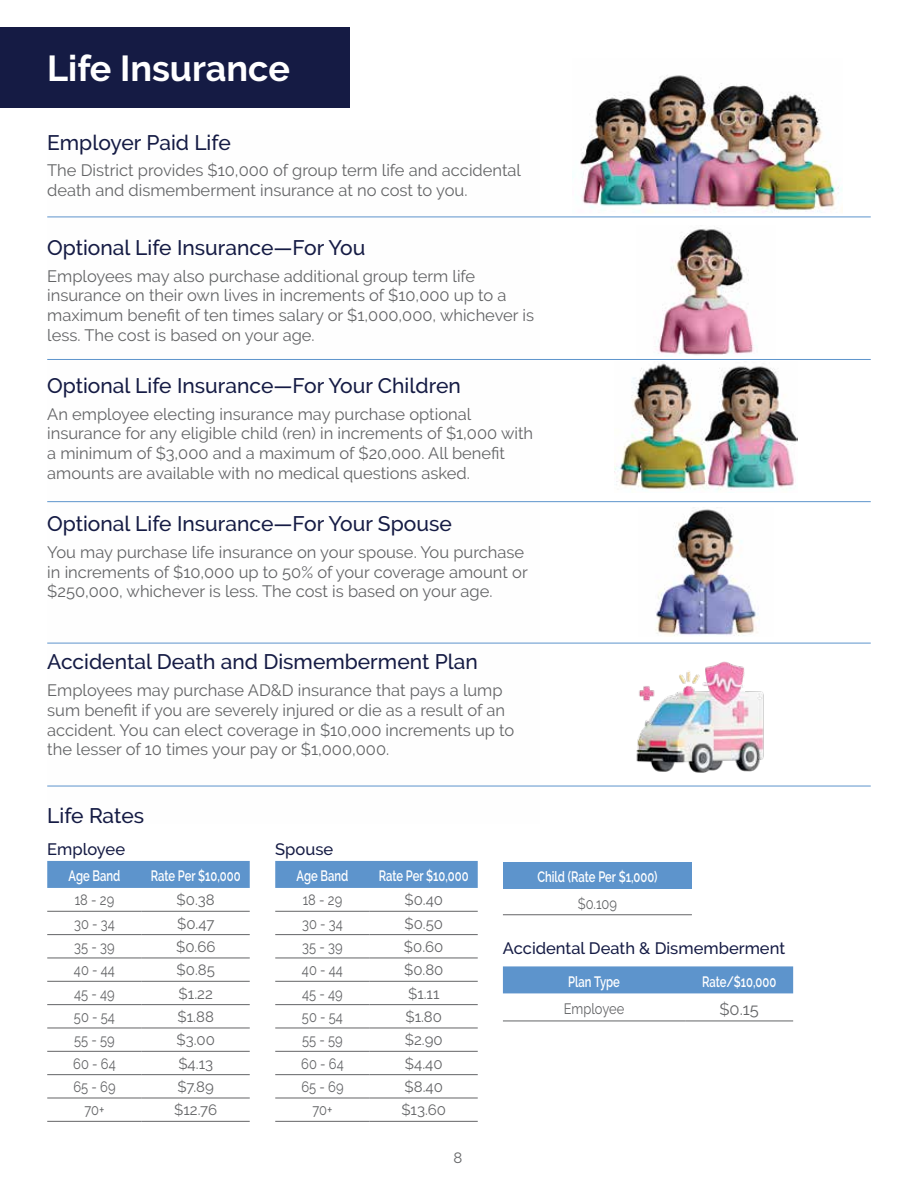
<style>
.page{position:relative;width:918px;height:1188px;background:#fff}
.page>*{position:absolute;margin:0;border:0;box-sizing:border-box;transform-origin:0 0}
.t1{font:700 36px "Raleway";color:#fff}
.t2{font:500 21px "Raleway";color:#151b44}
.t3{font:16.5px/19.8px "Raleway";color:#636466}
.t4{font:500 16.5px "Raleway";color:#151b44}
.t5{font:15px "Raleway";color:#636466;scale:.86 1}
.t6{font:15px "Raleway";color:#636466}
.t7{font:600 15px "Raleway";color:#fff;scale:.75 1}
</style>
<div class="page">
<div style="left:0;top:27px;width:350px;height:81px;background:#151b44"></div>
<hr style="left:47px;top:217px;width:824px;height:1px;background:#5d94cc">
<hr style="left:47px;top:359px;width:824px;height:1px;background:#5d94cc">
<hr style="left:47px;top:501px;width:824px;height:1px;background:#5d94cc">
<hr style="left:47px;top:643px;width:824px;height:1px;background:#5d94cc">
<hr style="left:47px;top:786px;width:824px;height:1px;background:#5d94cc">
<img style="left:572px;top:75px;width:271px;height:138px">
<img style="left:615px;top:363px;width:182px;height:128px">
<img style="left:658px;top:227px;width:99px;height:129px">
<img style="left:655px;top:507px;width:104px;height:129px">
<img style="left:636px;top:661px;width:128px;height:112px">
<div style="left:47px;top:861px;width:203px;height:27px;background:#5d94cc"></div>
<hr style="left:47px;top:911px;width:95px;height:1px;background:#636466">
<hr style="left:142px;top:911px;width:108px;height:1px;background:#636466">
<hr style="left:47px;top:934px;width:95px;height:1px;background:#636466">
<hr style="left:142px;top:934px;width:108px;height:1px;background:#636466">
<hr style="left:47px;top:958px;width:95px;height:1px;background:#636466">
<hr style="left:142px;top:958px;width:108px;height:1px;background:#636466">
<hr style="left:47px;top:981px;width:95px;height:1px;background:#636466">
<hr style="left:142px;top:981px;width:108px;height:1px;background:#636466">
<hr style="left:47px;top:1004px;width:95px;height:1px;background:#636466">
<hr style="left:142px;top:1004px;width:108px;height:1px;background:#636466">
<hr style="left:47px;top:1028px;width:95px;height:1px;background:#636466">
<hr style="left:142px;top:1028px;width:108px;height:1px;background:#636466">
<hr style="left:47px;top:1051px;width:95px;height:1px;background:#636466">
<hr style="left:142px;top:1051px;width:108px;height:1px;background:#636466">
<hr style="left:47px;top:1074px;width:95px;height:1px;background:#636466">
<hr style="left:142px;top:1074px;width:108px;height:1px;background:#636466">
<hr style="left:47px;top:1098px;width:95px;height:1px;background:#636466">
<hr style="left:142px;top:1098px;width:108px;height:1px;background:#636466">
<hr style="left:47px;top:1121px;width:95px;height:1px;background:#636466">
<hr style="left:142px;top:1121px;width:108px;height:1px;background:#636466">
<div style="left:275px;top:861px;width:203px;height:27px;background:#5d94cc"></div>
<hr style="left:275px;top:911px;width:95px;height:1px;background:#636466">
<hr style="left:370px;top:911px;width:108px;height:1px;background:#636466">
<hr style="left:275px;top:934px;width:95px;height:1px;background:#636466">
<hr style="left:370px;top:934px;width:108px;height:1px;background:#636466">
<hr style="left:275px;top:958px;width:95px;height:1px;background:#636466">
<hr style="left:370px;top:958px;width:108px;height:1px;background:#636466">
<hr style="left:275px;top:981px;width:95px;height:1px;background:#636466">
<hr style="left:370px;top:981px;width:108px;height:1px;background:#636466">
<hr style="left:275px;top:1004px;width:95px;height:1px;background:#636466">
<hr style="left:370px;top:1004px;width:108px;height:1px;background:#636466">
<hr style="left:275px;top:1028px;width:95px;height:1px;background:#636466">
<hr style="left:370px;top:1028px;width:108px;height:1px;background:#636466">
<hr style="left:275px;top:1051px;width:95px;height:1px;background:#636466">
<hr style="left:370px;top:1051px;width:108px;height:1px;background:#636466">
<hr style="left:275px;top:1074px;width:95px;height:1px;background:#636466">
<hr style="left:370px;top:1074px;width:108px;height:1px;background:#636466">
<hr style="left:275px;top:1098px;width:95px;height:1px;background:#636466">
<hr style="left:370px;top:1098px;width:108px;height:1px;background:#636466">
<hr style="left:275px;top:1121px;width:95px;height:1px;background:#636466">
<hr style="left:370px;top:1121px;width:108px;height:1px;background:#636466">
<div style="left:503px;top:862px;width:189px;height:27px;background:#5d94cc"></div>
<hr style="left:503px;top:914px;width:189px;height:1px;background:#636466">
<div style="left:503px;top:966px;width:290px;height:27px;background:#5d94cc"></div>
<hr style="left:503px;top:1021px;width:182px;height:1px;background:#636466">
<hr style="left:685px;top:1021px;width:108px;height:1px;background:#636466">
<h1 class="t1" style="left:47px;top:48px;width:244px">Life Insurance</h1>
<p class="t2" style="left:47px;top:130px;width:185px">Employer Paid Life</p>
<p class="t3" style="left:47px;top:160px;width:475px">The District provides $10,000 of group term life and accidental death and dismemberment insurance at no cost to you.</p>
<p class="t2" style="left:47px;top:235px;width:320px">Optional Life Insurance—For You</p>
<p class="t3" style="left:47px;top:266px;width:488px">Employees may also purchase additional group term life insurance on their own lives in increments of $10,000 up to a maximum benefit of ten times salary or $1,000,000, whichever is less. The cost is based on your age.</p>
<p class="t2" style="left:47px;top:374px;width:415px">Optional Life Insurance—For Your Children</p>
<p class="t3" style="left:47px;top:404px;width:487px">An employee electing insurance may purchase optional insurance for any eligible child (ren) in increments of $1,000 with a minimum of $3,000 and a maximum of $20,000. All benefit amounts are available with no medical questions asked.</p>
<p class="t2" style="left:47px;top:512px;width:406px">Optional Life Insurance—For Your Spouse</p>
<p class="t3" style="left:47px;top:542px;width:482px">You may purchase life insurance on your spouse. You purchase in increments of $10,000 up to 50% of your coverage amount or $250,000, whichever is less. The cost is based on your age.</p>
<p class="t2" style="left:47px;top:650px;width:432px">Accidental Death and Dismemberment Plan</p>
<p class="t3" style="left:47px;top:680px;width:469px">Employees may purchase AD&amp;D insurance that pays a lump sum benefit if you are severely injured or die as a result of an accident. You can elect coverage in $10,000 increments up to the lesser of 10 times your pay or $1,000,000.</p>
<p class="t2" style="left:47px;top:803px;width:98px">Life Rates</p>
<p class="t4" style="left:47px;top:840px;width:79px">Employee</p>
<p class="t7" style="left:69px;top:867px;width:71px">Age Band</p>
<p class="t7" style="left:151px;top:867px;width:121px">Rate Per $10,000</p>
<p class="t5" style="left:75px;top:891px;width:47px">18 - 29</p>
<p class="t6" style="left:177px;top:891px;width:40px">$0.38</p>
<p class="t5" style="left:74px;top:915px;width:49px">30 - 34</p>
<p class="t6" style="left:177px;top:915px;width:39px">$0.47</p>
<p class="t5" style="left:74px;top:938px;width:48px">35 - 39</p>
<p class="t6" style="left:176px;top:938px;width:41px">$0.66</p>
<p class="t5" style="left:74px;top:961px;width:49px">40 - 44</p>
<p class="t6" style="left:177px;top:961px;width:40px">$0.85</p>
<p class="t5" style="left:74px;top:985px;width:49px">45 - 49</p>
<p class="t6" style="left:179px;top:985px;width:36px">$1.22</p>
<p class="t5" style="left:74px;top:1008px;width:49px">50 - 54</p>
<p class="t6" style="left:178px;top:1008px;width:38px">$1.88</p>
<p class="t5" style="left:74px;top:1031px;width:49px">55 - 59</p>
<p class="t6" style="left:177px;top:1031px;width:40px">$3.00</p>
<p class="t5" style="left:73px;top:1055px;width:51px">60 - 64</p>
<p class="t6" style="left:178px;top:1055px;width:36px">$4.13</p>
<p class="t5" style="left:73px;top:1078px;width:51px">65 - 69</p>
<p class="t6" style="left:177px;top:1078px;width:38px">$7.89</p>
<p class="t5" style="left:85px;top:1101px;width:25px">70+</p>
<p class="t6" style="left:174px;top:1101px;width:44px">$12.76</p>
<p class="t4" style="left:275px;top:840px;width:60px">Spouse</p>
<p class="t7" style="left:297px;top:867px;width:71px">Age Band</p>
<p class="t7" style="left:379px;top:867px;width:121px">Rate Per $10,000</p>
<p class="t5" style="left:303px;top:891px;width:47px">18 - 29</p>
<p class="t6" style="left:404px;top:891px;width:40px">$0.40</p>
<p class="t5" style="left:302px;top:915px;width:49px">30 - 34</p>
<p class="t6" style="left:404px;top:915px;width:40px">$0.50</p>
<p class="t5" style="left:302px;top:938px;width:48px">35 - 39</p>
<p class="t6" style="left:404px;top:938px;width:41px">$0.60</p>
<p class="t5" style="left:302px;top:961px;width:49px">40 - 44</p>
<p class="t6" style="left:404px;top:961px;width:41px">$0.80</p>
<p class="t5" style="left:302px;top:985px;width:49px">45 - 49</p>
<p class="t6" style="left:408px;top:985px;width:33px">$1.11</p>
<p class="t5" style="left:302px;top:1008px;width:49px">50 - 54</p>
<p class="t6" style="left:405px;top:1008px;width:38px">$1.80</p>
<p class="t5" style="left:302px;top:1031px;width:49px">55 - 59</p>
<p class="t6" style="left:405px;top:1031px;width:39px">$2.90</p>
<p class="t5" style="left:301px;top:1055px;width:51px">60 - 64</p>
<p class="t6" style="left:405px;top:1055px;width:39px">$4.40</p>
<p class="t5" style="left:301px;top:1078px;width:51px">65 - 69</p>
<p class="t6" style="left:405px;top:1078px;width:40px">$8.40</p>
<p class="t5" style="left:313px;top:1101px;width:25px">70+</p>
<p class="t6" style="left:401px;top:1101px;width:46px">$13.60</p>
<p class="t6" style="left:453px;top:1149px;width:10px">8</p>
<p class="t7" style="left:537px;top:868px;width:161px">Child (Rate Per $1,000)</p>
<p class="t5" style="left:578px;top:895px;width:47px">$0.109</p>
<p class="t4" style="left:503px;top:938px;width:284px">Accidental Death &amp; Dismemberment</p>
<p class="t7" style="left:568px;top:973px;width:71px">Plan Type</p>
<p class="t7" style="left:702px;top:973px;width:101px">Rate/$10,000</p>
<p class="t5" style="left:564px;top:1000px;width:72px">Employee</p>
<p class="t3" style="left:719px;top:999px;width:41px">$0.15</p>
</div>
